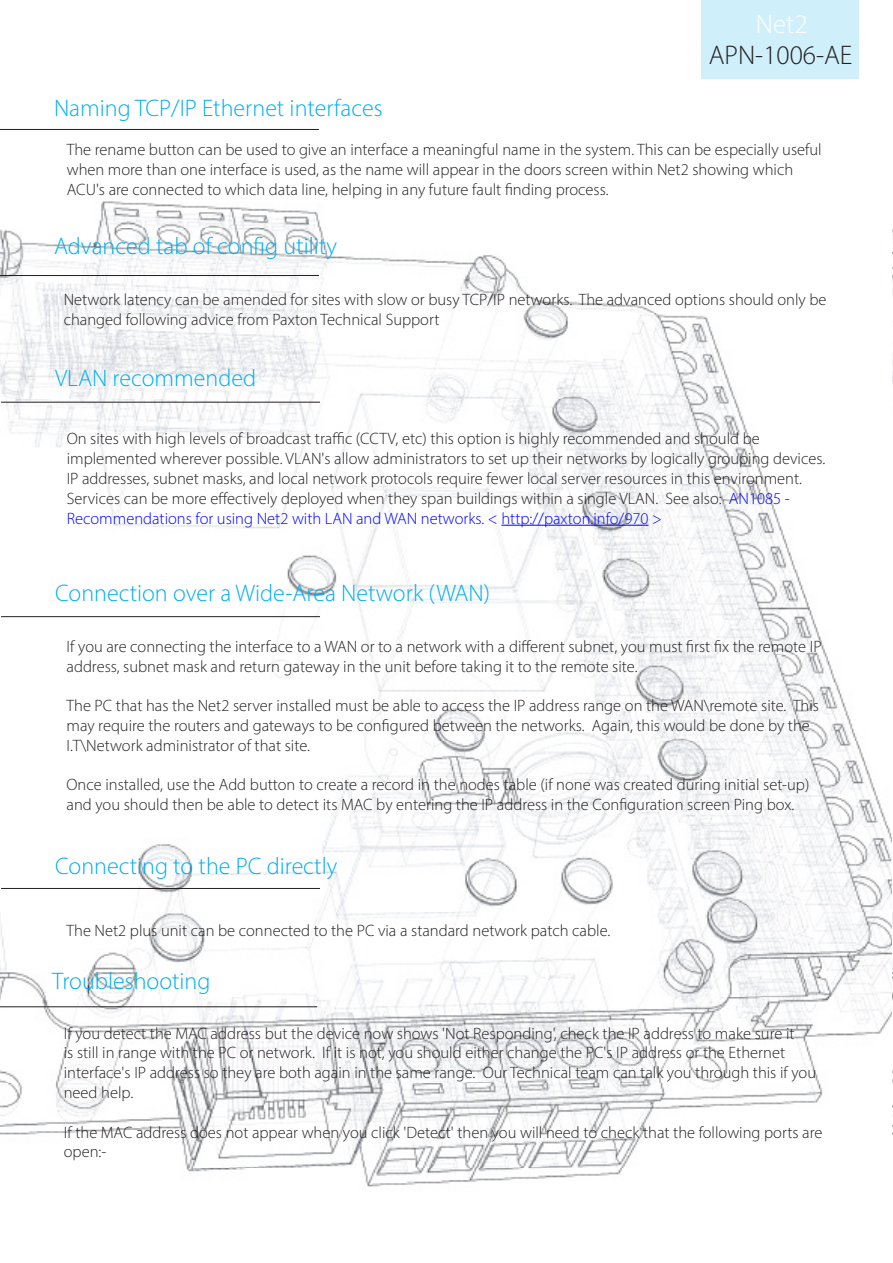
<style>
.page{position:relative;width:893px;height:1263px;background:#fff}
.page>*{position:absolute;margin:0;border:0;box-sizing:border-box;transform-origin:0 0}
.t1{font:300 27px "Myriad Pro";color:#231f20}
.t2{font:300 27px "Myriad Pro";color:#fff}
.Section_title_-_Whit{font:300 24px "Myriad Pro";color:#00aeef}
.Text_-_11pt{font:300 16.5px/19.8px "Myriad Pro";color:#231f20}
.Text_-_11pt_Link{font:300 16.5px/19.8px "Myriad Pro";color:#231f20}
.s1{color:#00f}
</style>
<div class="page">
<div style="left:702px;top:0;width:157px;height:79px;background:#cfeffb"></div>
<img style="left:0;top:201px;width:892px;height:986px">
<img style="left:892px;top:228px;width:1px;height:86px">
<img style="left:892px;top:314px;width:1px;height:85px">
<img style="left:892px;top:912px;width:1px;height:85px">
<img style="left:892px;top:997px;width:1px;height:86px">
<hr style="left:1px;top:402px;width:319px;height:1px;background:#231f20">
<hr style="left:1px;top:616px;width:319px;height:1px;background:#231f20">
<hr style="left:1px;top:888px;width:319px;height:1px;background:#231f20">
<hr style="left:0;top:1006px;width:317px;height:1px;background:#231f20">
<hr style="left:0;top:129px;width:319px;height:1px;background:#231f20">
<hr style="left:0;top:275px;width:319px;height:1px;background:#231f20">
<hr style="left:501px;top:525px;width:147px;height:1px;background:#00f">
<h1 class="t2" style="left:756px;top:8px;width:53px">Net2</h1>
<p class="Section_title_-_Whit" style="left:54px;top:94px;width:330px">Naming TCP/IP Ethernet interfaces</p>
<h1 class="t1" style="left:709px;top:39px;width:145px">APN-1006-AE</h1>
<p class="Text_-_11pt" style="left:67px;top:139px;width:756px">The rename button can be used to give an interface a meaningful name in the system. This can be especially useful when more than one interface is used, as the name will appear in the doors screen within Net2 showing which<br>ACU's are connected to which data line, helping in any future fault finding process.</p>
<p class="Section_title_-_Whit" style="left:54px;top:231px;width:285px">Advanced tab of config utility</p>
<p class="Text_-_11pt" style="left:64px;top:289px;width:764px">Network latency can be amended for sites with slow or busy TCP/IP networks. The advanced options should only be changed following advice from Paxton Technical Support</p>
<p class="Section_title_-_Whit" style="left:55px;top:364px;width:203px">VLAN recommended</p>
<p class="Text_-_11pt_Link" style="left:67px;top:429px;width:760px">On sites with high levels of broadcast traffic (CCTV, etc) this option is highly recommended and should be implemented wherever possible. VLAN's allow administrators to set up their networks by logically grouping devices.<br>IP addresses, subnet masks, and local network protocols require fewer local server resources in this environment.<br>Services can be more effectively deployed when they span buildings within a single VLAN. See also: <span class="s1">AN1085 - Recommendations for using Net2 with LAN and WAN networks. &lt; http://paxton.info/970 &gt;</span></p>
<p class="Section_title_-_Whit" style="left:55px;top:578px;width:437px">Connection over a Wide-Area Network (WAN)</p>
<p class="Text_-_11pt" style="left:67px;top:636px;width:757px">If you are connecting the interface to a WAN or to a network with a different subnet, you must first fix the remote IP address, subnet mask and return gateway in the unit before taking it to the remote site.</p>
<p class="Text_-_11pt" style="left:67px;top:696px;width:754px">The PC that has the Net2 server installed must be able to access the IP address range on the WAN\remote site. This may require the routers and gateways to be configured between the networks. Again, this would be done by the<br>I.T\Network administrator of that site.</p>
<p class="Text_-_11pt" style="left:67px;top:775px;width:744px">Once installed, use the Add button to create a record in the nodes table (if none was created during initial set-up) and you should then be able to detect its MAC by entering the IP address in the Configuration screen Ping box.</p>
<p class="Section_title_-_Whit" style="left:55px;top:852px;width:284px">Connecting to the PC directly</p>
<p class="Text_-_11pt" style="left:67px;top:920px;width:545px">The Net2 plus unit can be connected to the PC via a standard network patch cable.</p>
<p class="Section_title_-_Whit" style="left:52px;top:967px;width:160px">Troubleshooting</p>
<p class="Text_-_11pt" style="left:64px;top:1023px;width:754px">If you detect the MAC address but the device now shows 'Not Responding', check the IP address to make sure it<br>is still in range with the PC or network. If it is not, you should either change the PC's IP address or the Ethernet interface's IP address so they are both again in the same range. Our Technical team can talk you through this if you need help.</p>
<p class="Text_-_11pt" style="left:64px;top:1122px;width:760px">If the MAC address does not appear when you click 'Detect' then you will need to check that the following ports are open:-</p>
</div>
